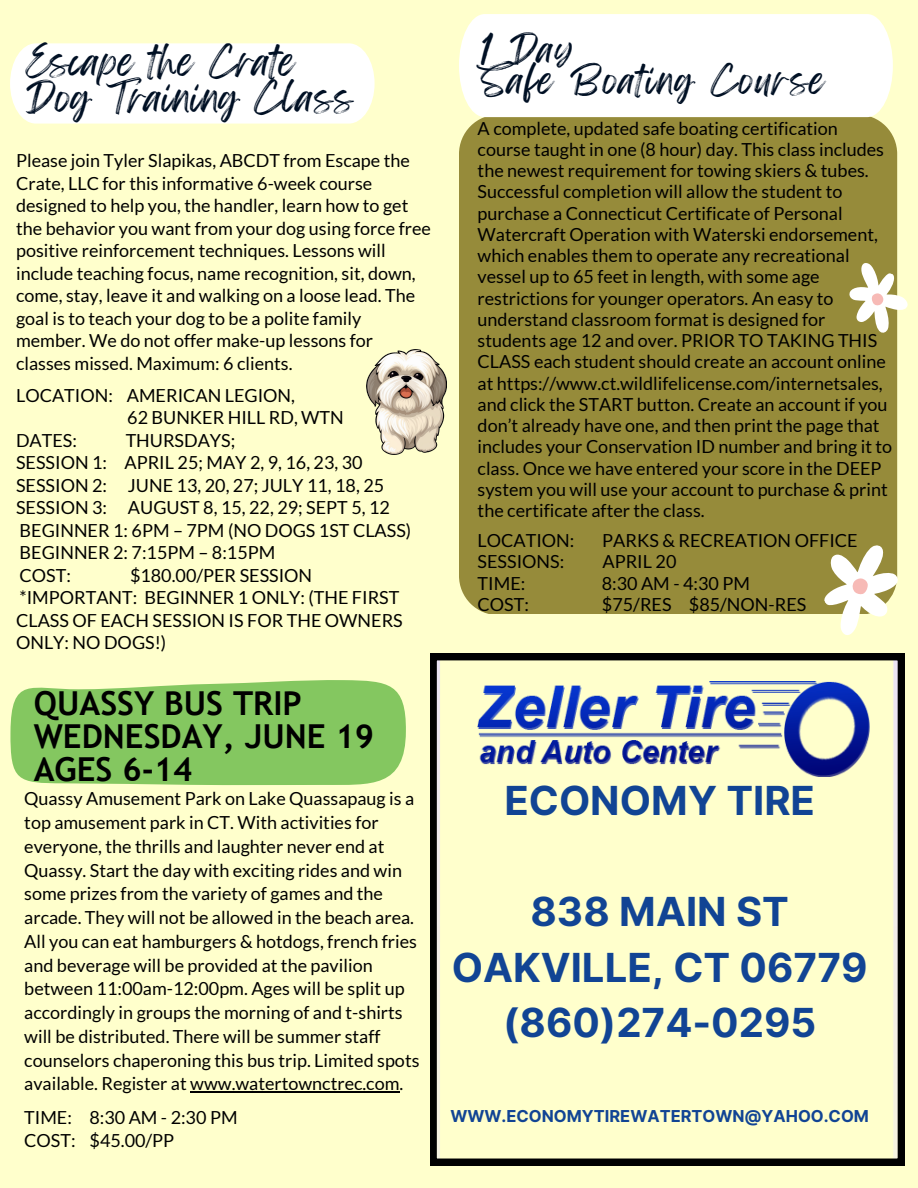
<style>
.page{position:relative;width:918px;height:1188px;background:#ffc}
.page>*{position:absolute;margin:0;border:0;box-sizing:border-box;transform-origin:0 0}
.t1{font:700 40.05px/55.5px "Inter";color:#114494;text-align:center}
.t2{font:34.5px/36px "Feeling Passionate";letter-spacing:.03em;color:#001024}
.t3{font:700 33px/32.7px "Trebuchet MS";color:#000}
.t4{font:33px/31.5px "Feeling Passionate";letter-spacing:.06em;color:#001024}
.t5{font:18px/21.3px "Lato";color:#000}
.t6{font:700 16.5px "Inter";color:#114494}
</style>
<div class="page">
<div style="left:10px;top:43px;width:364px;height:81px;background:#fff"></div>
<div style="left:459px;top:117px;width:438px;height:497px;background:#968b3a"></div>
<div style="left:459px;top:14px;width:434px;height:103px;background:#fff"></div>
<svg style="left:807px;top:533px;width:91px;height:102px"></svg>
<svg style="left:837px;top:260px;width:71px;height:79px;background:#c5be8c"></svg>
<img style="left:367px;top:349px;width:80px;height:106px">
<svg style="left:10px;top:680px;width:396px;height:106px;background:#8ecb69"></svg>
<svg style="left:430px;top:654px;width:474px;height:511px"></svg>
<hr style="left:190px;top:1092px;width:210px;height:1px;background:#000">
<h2 class="t2" style="left:26px;top:45px;width:329px">Escape the Crate<br>Dog Training Class</h2>
<p class="t5" style="left:16px;top:149px;width:416px;line-height:22.5px">Please join Tyler Slapikas, ABCDT from Escape the Crate, LLC for this informative 6-week course designed to help you, the handler, learn how to get the behavior you want from your dog using force free positive reinforcement techniques. Lessons will include teaching focus, name recognition, sit, down, come, stay, leave it and walking on a loose lead. The goal is to teach your dog to be a polite family member. We do not offer make-up lessons for classes missed. Maximum: 6 clients.</p>
<p class="t5" style="left:16px;top:384px;width:280px">LOCATION: AMERICAN LEGION,</p>
<p class="t5" style="left:127px;top:407px;width:218px">62 BUNKER HILL RD, WTN</p>
<p class="t5" style="left:16px;top:429px;width:62px">DATES:</p>
<p class="t5" style="left:16px;top:429px;width:397px;line-height:22.5px;text-indent:110px">THURSDAYS;<br>SESSION 1: APRIL 25; MAY 2, 9, 16, 23, 30<br>SESSION 2: JUNE 13, 20, 27; JULY 11, 18, 25<br>SESSION 3: AUGUST 8, 15, 22, 29; SEPT 5, 12<br>BEGINNER 1: 6PM – 7PM (NO DOGS 1ST CLASS)<br>BEGINNER 2: 7:15PM – 8:15PM<br>COST:</p>
<p class="t5" style="left:16px;top:564px;width:388px;line-height:22.5px;text-indent:114px">$180.00/PER SESSION *IMPORTANT: BEGINNER 1 ONLY: (THE FIRST<br>CLASS OF EACH SESSION IS FOR THE OWNERS<br>ONLY: NO DOGS!)</p>
<h3 class="t3" style="left:34px;top:687px;width:342px">QUASSY BUS TRIP<br>WEDNESDAY, JUNE 19<br>AGES 6-14</h3>
<p class="t5" style="left:24px;top:787px;width:397px;line-height:23.7px">Quassy Amusement Park on Lake Quassapaug is a top amusement park in CT. With activities for everyone, the thrills and laughter never end at Quassy. Start the day with exciting rides and win some prizes from the variety of games and the arcade. They will not be allowed in the beach area.<br>All you can eat hamburgers &amp; hotdogs, french fries and beverage will be provided at the pavilion between 11:00am-12:00pm. Ages will be split up accordingly in groups the morning of and t-shirts will be distributed. There will be summer staff counselors chaperoning this bus trip. Limited spots available. Register at www.watertownctrec.com.</p>
<p class="t5" style="left:24px;top:1105px;width:215px;line-height:23.7px">TIME: 8:30 AM - 2:30 PM<br>COST: $45.00/PP</p>
<h3 class="t4" style="left:481px;top:35px;width:345px">1 Day<br>Safe Boating Course</h3>
<p class="t5" style="left:478px;top:117px;width:416px">A complete, updated safe boating certification course taught in one (8 hour) day. This class includes the newest requirement for towing skiers &amp; tubes.<br>Successful completion will allow the student to purchase a Connecticut Certificate of Personal Watercraft Operation with Waterski endorsement, which enables them to operate any recreational vessel up to 65 feet in length, with some age restrictions for younger operators. An easy to understand classroom format is designed for students age 12 and over. PRIOR TO TAKING THIS CLASS each student should create an account online at https://www.ct.wildlifelicense.com/internetsales, and click the START button. Create an account if you don’t already have one, and then print the page that includes your Conservation ID number and bring it to class. Once we have entered your score in the DEEP system you will use your account to purchase &amp; print the certificate after the class.</p>
<p class="t5" style="left:478px;top:529px;width:98px">LOCATION:</p>
<p class="t5" style="left:602px;top:529px;width:257px">PARKS &amp; RECREATION OFFICE</p>
<p class="t5" style="left:478px;top:551px;width:88px">SESSIONS:</p>
<p class="t5" style="left:603px;top:551px;width:75px">APRIL 20</p>
<p class="t5" style="left:478px;top:572px;width:49px">TIME:</p>
<p class="t5" style="left:602px;top:572px;width:150px">8:30 AM - 4:30 PM</p>
<p class="t5" style="left:478px;top:593px;width:53px">COST:</p>
<p class="t5" style="left:602px;top:593px;width:206px">$75/RES $85/NON-RES</p>
<h1 class="t1" style="left:504px;top:773px;width:312px">ECONOMY TIRE</h1>
<h1 class="t1" style="left:452px;top:884px;width:417px">838 MAIN ST<br>OAKVILLE, CT 06779 (860)274-0295</h1>
<p class="t6" style="left:450px;top:1107px;width:420px">WWW.ECONOMYTIREWATERTOWN@YAHOO.COM</p>
</div>
